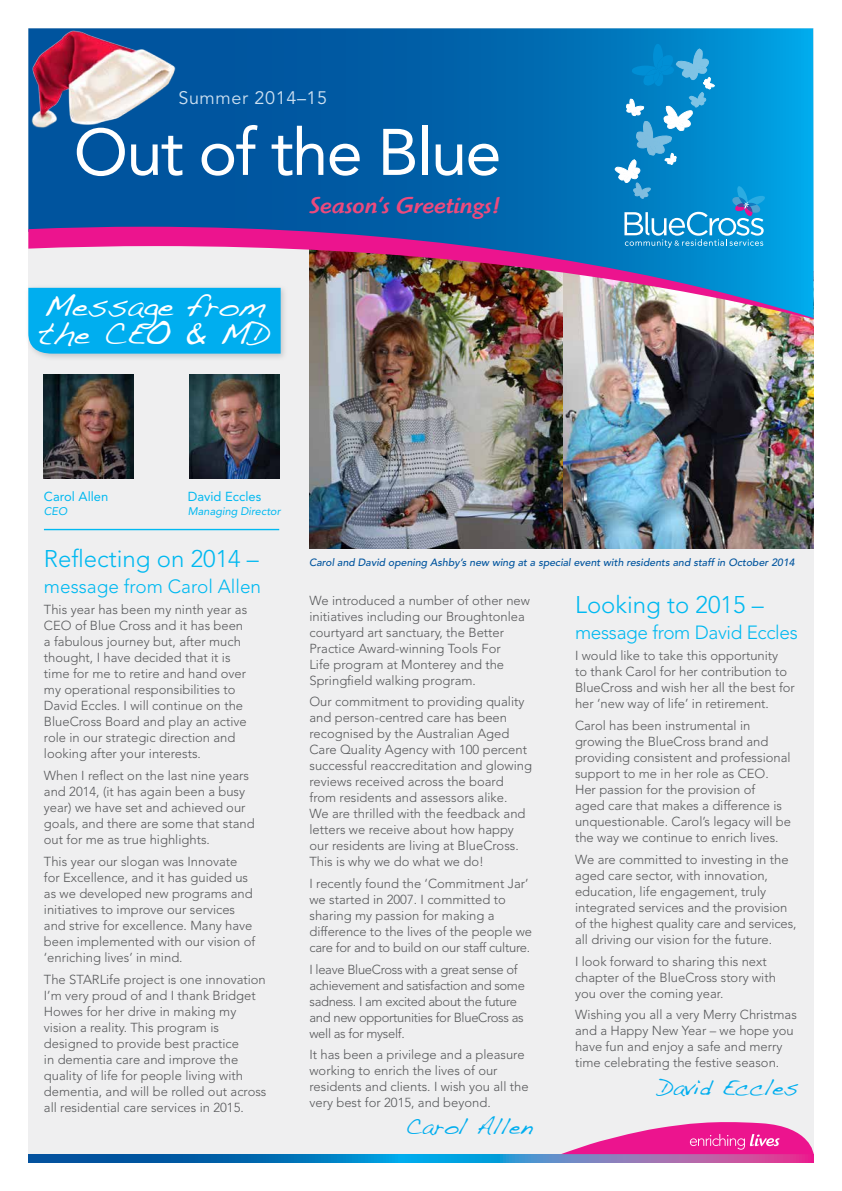
<style>
.page{position:relative;width:842px;height:1191px;background:#fff}
.page>*{position:absolute;margin:0;border:0;box-sizing:border-box;transform-origin:0 0}
.t1{font:65px "Avenir LT Pro";letter-spacing:-.025em;color:#fff}
.t2{font:28px/28px "Dakota";letter-spacing:-.01em;color:#fff}
.t3{font:300 24px "Avenir LT Std";color:#00b9f1}
.t4{font:italic 500 24px "Highlander ITC";color:#ed4a7d}
.t5{font:20px "Dakota";color:#00aeef}
.t6{font:300 19px "Avenir LT Std";letter-spacing:-.015em;color:#00b9f1}
.t7{font:18px "Avenir LT Std";letter-spacing:.035em;color:#cde0f1}
.t8{font:300 13px/16px "Avenir LT Std";color:#58595b}
.t9{font:300 13px/16px "Avenir LT Std";letter-spacing:-.025em;color:#58595b}
.t10{font:13px "Avenir LT Pro";color:#00b9f1}
.t11{font:italic 11px "Avenir LT Pro";color:#00b9f1}
.t12{font:italic 500 10.5px "Avenir LT Pro";color:#00549e}
</style>
<div class="page">
<div style="left:28px;top:28px;width:786px;height:1134px;background:#efeff0"></div>
<svg style="left:28px;top:1154px;width:786px;height:8px;background:#3e71b7"></svg>
<div style="left:25px;top:284px;width:263px;height:77px;background:#a7a9ac;opacity:.55"></div>
<div style="left:28px;top:319px;width:253px;height:34px;background:#00aeef"></div>
<hr style="left:44px;top:529px;width:235px;height:1px;background:#00b9f1">
<svg style="left:561px;top:1122px;width:253px;height:32px"></svg>
<img style="left:44px;top:375px;width:89px;height:103px">
<img style="left:562px;top:319px;width:252px;height:229px">
<img style="left:309px;top:319px;width:253px;height:229px">
<svg style="left:28px;top:28px;width:786px;height:199px;background:#0065ac"></svg>
<svg style="left:614px;top:44px;width:151px;height:183px;background:#1692d0"></svg>
<img style="left:190px;top:375px;width:89px;height:103px">
<img style="left:28px;top:28px;width:150px;height:101px">
<img style="left:28px;top:227px;width:786px;height:92px">
<h3 class="t7" style="left:178px;top:87px;width:150px">Summer 2014–15</h3>
<h1 class="t1" style="left:74px;top:113px;width:429px">Out of the Blue</h1>
<h2 class="t2" style="left:39px;top:295px;width:233px">Message from the CEO &amp; MD</h2>
<h3 class="t4" style="left:309px;top:191px;width:193px">Season’s Greetings!</h3>
<p class="t10" style="left:44px;top:489px;width:66px">Carol Allen</p>
<p class="t10" style="left:188px;top:489px;width:75px">David Eccles</p>
<p class="t11" style="left:44px;top:505px;width:25px">CEO</p>
<p class="t11" style="left:188px;top:505px;width:94px">Managing Director</p>
<h3 class="t3" style="left:44px;top:544px;width:216px">Reflecting on 2014 –</h3>
<h3 class="t6" style="left:44px;top:575px;width:219px">message from Carol Allen</h3>
<p class="t8" style="left:44px;top:602px;width:205px">This year has been my ninth year as CEO of Blue Cross and it has been a fabulous journey but, after much thought, I have decided that it is time for me to retire and hand over my operational responsibilities to David Eccles. I will continue on the BlueCross Board and play an active role in our strategic direction and looking after your interests.</p>
<p class="t8" style="left:44px;top:767px;width:212px">When I reflect on the last nine years and 2014, (it has again been a busy year) we have set and achieved our goals, and there are some that stand out for me as true highlights.</p>
<p class="t8" style="left:44px;top:853px;width:213px">This year our slogan was Innovate for Excellence, and it has guided us as we developed new programs and initiatives to improve our services and strive for excellence. Many have been implemented with our vision of ‘enriching lives’ in mind.</p>
<p class="t8" style="left:44px;top:971px;width:224px">The STARLife project is one innovation I’m very proud of and I thank Bridget Howes for her drive in making my vision a reality. This program is designed to provide best practice<br>in dementia care and improve the quality of life for people living with dementia, and will be rolled out across all residential care services in 2015.</p>
<p class="t12" style="left:309px;top:556px;width:487px">Carol and David opening Ashby’s new wing at a special event with residents and staff in October 2014</p>
<p class="t8" style="left:309px;top:592px;width:222px">We introduced a number of other new initiatives including our Broughtonlea courtyard art sanctuary, the Better Practice Award-winning Tools For<br>Life program at Monterey and the Springfield walking program.</p>
<p class="t8" style="left:309px;top:694px;width:224px">Our commitment to providing quality and person-centred care has been recognised by the Australian Aged Care Quality Agency with 100 percent successful reaccreditation and glowing reviews received across the board from residents and assessors alike.<br>We are thrilled with the feedback and letters we receive about how happy our residents are living at BlueCross.<br>This is why we do what we do!</p>
<p class="t8" style="left:309px;top:875px;width:224px">I recently found the ‘Commitment Jar’ we started in 2007. I committed to sharing my passion for making a difference to the lives of the people we care for and to build on our staff culture.</p>
<p class="t9" style="left:309px;top:961px;width:217px">I leave BlueCross with a great sense of achievement and satisfaction and some sadness. I am excited about the future and new opportunities for BlueCross as well as for myself.</p>
<p class="t8" style="left:309px;top:1047px;width:221px">It has been a privilege and a pleasure working to enrich the lives of our residents and clients. I wish you all the very best for 2015, and beyond.</p>
<h3 class="t5" style="left:406px;top:1114px;width:128px">Carol Allen</h3>
<h3 class="t3" style="left:575px;top:590px;width:190px">Looking to 2015 –</h3>
<h3 class="t6" style="left:575px;top:621px;width:224px">message from David Eccles</h3>
<p class="t8" style="left:575px;top:648px;width:221px">I would like to take this opportunity<br>to thank Carol for her contribution to BlueCross and wish her all the best for her ‘new way of life’ in retirement.</p>
<p class="t8" style="left:575px;top:717px;width:218px">Carol has been instrumental in growing the BlueCross brand and providing consistent and professional support to me in her role as CEO.<br>Her passion for the provision of<br>aged care that makes a difference is unquestionable. Carol’s legacy will be the way we continue to enrich lives.</p>
<p class="t8" style="left:575px;top:851px;width:223px">We are committed to investing in the aged care sector, with innovation, education, life engagement, truly integrated services and the provision of the highest quality care and services, all driving our vision for the future.</p>
<p class="t8" style="left:575px;top:953px;width:202px">I look forward to sharing this next chapter of the BlueCross story with you over the coming year.</p>
<p class="t8" style="left:575px;top:1006px;width:223px">Wishing you all a very Merry Christmas and a Happy New Year – we hope you have fun and enjoy a safe and merry time celebrating the festive season.</p>
<h3 class="t5" style="left:657px;top:1075px;width:142px">David Eccles</h3>
</div>
